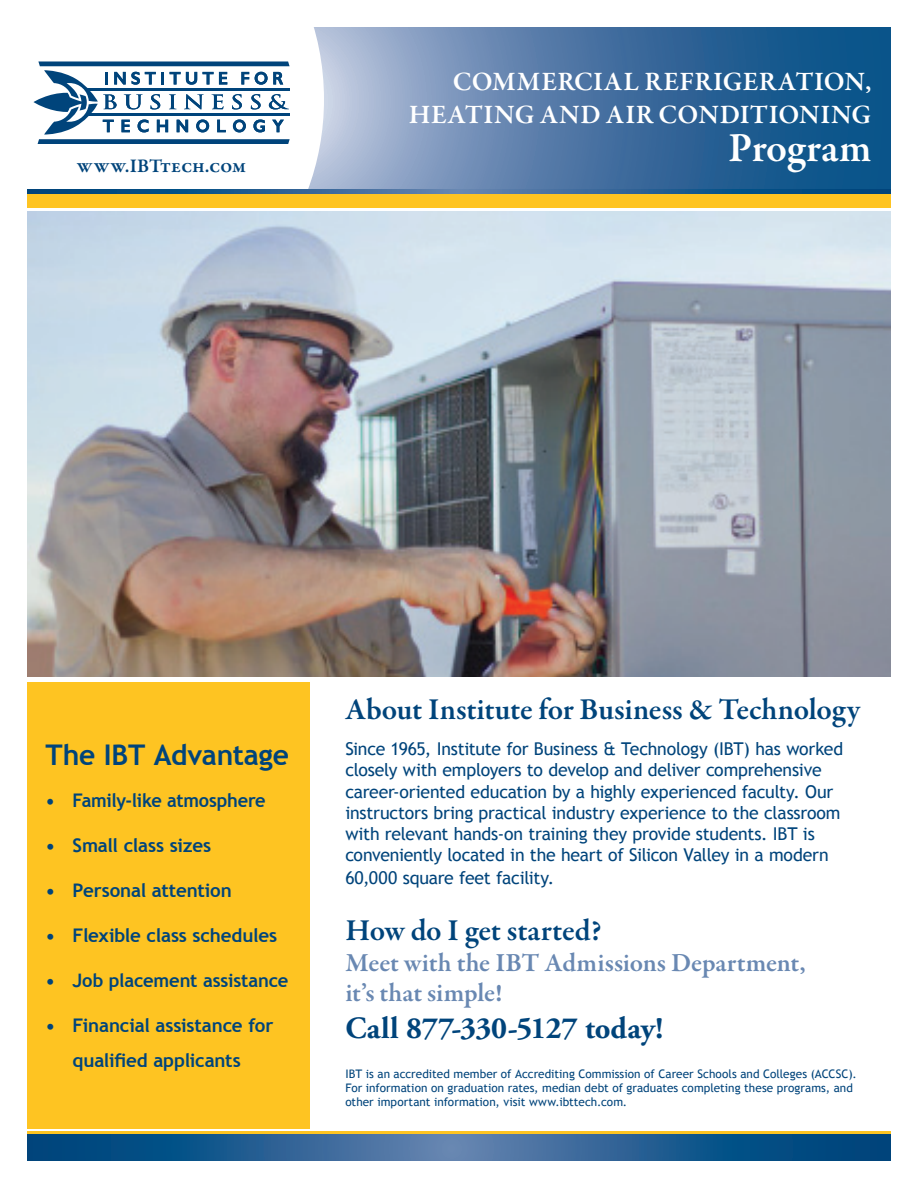
<style>
.page{position:relative;width:918px;height:1188px;background:#fff}
.page>*{position:absolute;margin:0;border:0;box-sizing:border-box;transform-origin:0 0}
.t1{font:600 42px "Garamond Premr Pro";letter-spacing:-.005em;color:#fff}
.t2{font:600 30.9px "Garamond Premr Pro";letter-spacing:-.005em;color:#00447b}
.t3{font:700 30.9px "Adobe Garamond Pro";color:#00447b}
.t4{font:700 28.5px "Trebuchet MS";letter-spacing:-.01em;color:#00447b}
.t5{font:600 27px/33px "Garamond Premr Pro";letter-spacing:.015em;color:#fff;text-align:right}
.t6{font:600 26.55px/30.6px "Garamond Premr Pro";letter-spacing:-.01em;color:#6988b2}
.t7{font:600 19.5px "Garamond Premr Pro";letter-spacing:-.01em;color:#00447b}
.t8{font:700 18.75px/34.5px "Trebuchet MS";letter-spacing:-.01em;color:#00447b;text-align:center}
.t9{font:700 18.6px "Trebuchet MS";letter-spacing:-.01em;color:#00447b}
.t10{font:17.7px/21.1px "Trebuchet MS";letter-spacing:-.015em;color:#00447b}
.t11{font:11.7px/14.1px "Trebuchet MS";color:#00447b}
</style>
<div class="page">
<svg style="left:324px;top:27px;width:567px;height:162px;background:#4d79a6"></svg>
<svg style="left:27px;top:1134px;width:864px;height:27px;background:#245e91"></svg>
<svg style="left:308px;top:27px;width:16px;height:162px"></svg>
<svg style="left:27px;top:189px;width:864px;height:5px;background:#245e91"></svg>
<div style="left:27px;top:682px;width:283px;height:446px;background:#fec422"></div>
<img style="left:27px;top:211px;width:864px;height:466px">
<div style="left:27px;top:194px;width:864px;height:14px;background:#fec422"></div>
<hr style="left:27px;top:1131px;width:864px;height:3px;background:#fec422">
<svg style="left:33px;top:61px;width:257px;height:83px"></svg>
<hr style="left:86px;top:89px;width:203px;height:2px;background:#00447b">
<hr style="left:88px;top:114px;width:201px;height:2px;background:#00447b">
<p class="t7" style="left:77px;top:154px;width:171px">www.IBTtech.com</p>
<h3 class="t5" style="left:409px;top:66px;width:464px">COMMERCIAL REFRIGERATION,<br>HEATING AND AIR CONDITIONING</h3>
<h1 class="t1" style="left:728px;top:122px;width:145px">Program</h1>
<h3 class="t4" style="left:46px;top:737px;width:245px">The IBT Advantage</h3>
<p class="t8" style="left:46px;top:783px;width:222px">• Family-like atmosphere</p>
<p class="t8" style="left:46px;top:828px;width:167px">• Small class sizes</p>
<p class="t8" style="left:46px;top:873px;width:188px">• Personal attention</p>
<p class="t8" style="left:46px;top:918px;width:233px">• Flexible class schedules</p>
<p class="t9" style="left:46px;top:969px;width:244px">• Job placement assistance</p>
<p class="t8" style="left:46px;top:1008px;width:229px">• Financial assistance for qualified applicants</p>
<h2 class="t2" style="left:345px;top:691px;width:516px">About Institute for Business &amp; Technology</h2>
<p class="t10" style="left:345px;top:739px;width:499px">Since 1965, Institute for Business &amp; Technology (IBT) has worked closely with employers to develop and deliver comprehensive career-oriented education by a highly experienced faculty. Our instructors bring practical industry experience to the classroom with relevant hands-on training they provide students. IBT is conveniently located in the heart of Silicon Valley in a modern</p>
<p class="t10" style="left:345px;top:867px;width:210px">60,000 square feet facility.</p>
<h2 class="t2" style="left:345px;top:912px;width:258px">How do I get started?</h2>
<h3 class="t6" style="left:345px;top:947px;width:462px">Meet with the IBT Admissions Department, it’s that simple!</h3>
<h2 class="t3" style="left:345px;top:1010px;width:319px">Call 877-330-5127 today!</h2>
<p class="t11" style="left:345px;top:1067px;width:513px">IBT is an accredited member of Accrediting Commission of Career Schools and Colleges (ACCSC).<br>For information on graduation rates, median debt of graduates completing these programs, and other important information, visit www.ibttech.com.</p>
</div>
